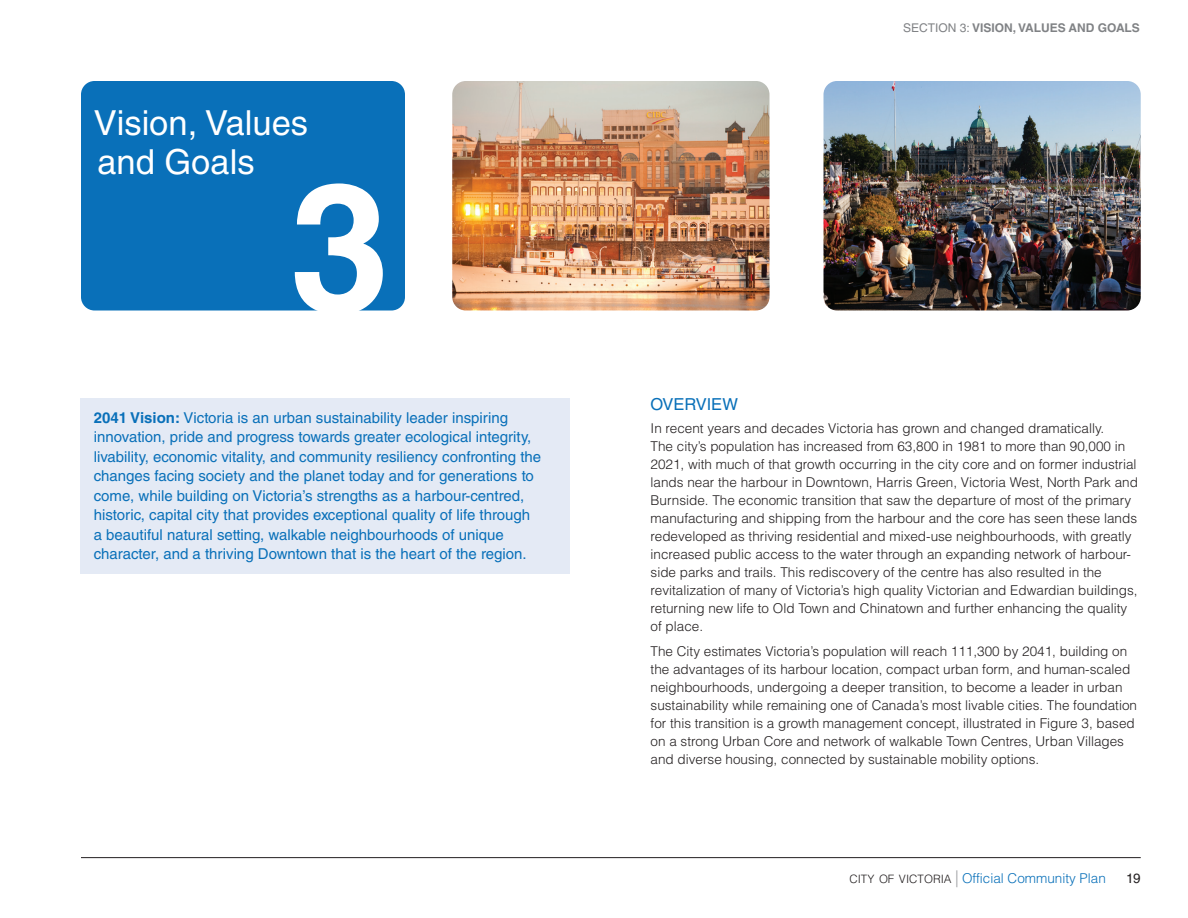
<style>
.page{position:relative;width:1188px;height:918px;background:#fff}
.page>*{position:absolute;margin:0;border:0;box-sizing:border-box;transform-origin:0 0}
.chpt_number{font:700 180px "Helvetica LT Std";color:#fff}
.ChapterHeaders{font:34.5px/39px "Helvetica LT Std";color:#fff}
.section_sub_head_roman{font:16.5px "Helvetica LT Std";color:#0970b9}
.body_text_blue_box{font:15px/19.5px "Helvetica LT Std";color:#0970b9}
.body_text_sp__0625{font:300 13.5px/18px "Helvetica LT Std";color:#231f20}
.t1{font:300 13.5px "Helvetica LT Std";color:#0970b9}
.t2{font:13.5px "Helvetica LT Std";color:#231f20}
.chpt_head_sm_L{font:700 12px "Helvetica LT Std";color:#808285}
.s1{font-weight:700}
.s2{font-weight:400}
.s3{font-size:11.55px;color:#231f20}
.s4{font-size:16.8px;color:#939598}
</style>
<div class="page">
<hr style="left:81px;top:857px;width:1060px;height:1px;background:#231f20">
<div style="left:80px;top:398px;width:490px;height:176px;background:#e4eaf5"></div>
<div style="left:81px;top:81px;width:324px;height:229px;background:#0970b9;border-radius:14px"></div>
<img style="left:452px;top:81px;width:318px;height:229px">
<img style="left:824px;top:81px;width:317px;height:229px">
<p class="ChapterHeaders" style="left:94px;top:103px;width:216px">Vision, Values and Goals</p>
<p class="chpt_number" style="left:290px;top:138px;width:102px">3</p>
<p class="body_text_blue_box" style="left:94px;top:407px;width:449px"><span class="s1">2041 Vision:</span> Victoria is an urban sustainability leader inspiring innovation, pride and progress towards greater ecological integrity, livability, economic vitality, and community resiliency confronting the changes facing society and the planet today and for generations to come, while building on Victoria’s strengths as a harbour-centred, historic, capital city that provides exceptional quality of life through a beautiful natural setting, walkable neighbourhoods of unique character, and a thriving Downtown that is the heart of the region.</p>
<p class="chpt_head_sm_L" style="left:903px;top:20px;width:238px"><span class="s2">SECTION 3:</span> VISION, VALUES AND GOALS</p>
<p class="section_sub_head_roman" style="left:651px;top:395px;width:89px">OVERVIEW</p>
<p class="body_text_sp__0625" style="left:651px;top:420px;width:489px">In recent years and decades Victoria has grown and changed dramatically.<br>The city’s population has increased from 63,800 in 1981 to more than 90,000 in 2021, with much of that growth occurring in the city core and on former industrial lands near the harbour in Downtown, Harris Green, Victoria West, North Park and Burnside. The economic transition that saw the departure of most of the primary manufacturing and shipping from the harbour and the core has seen these lands redeveloped as thriving residential and mixed-use neighbourhoods, with greatly increased public access to the water through an expanding network of harbour&shy;side parks and trails. This rediscovery of the centre has also resulted in the revitalization of many of Victoria’s high quality Victorian and Edwardian buildings, returning new life to Old Town and Chinatown and further enhancing the quality of place.</p>
<p class="body_text_sp__0625" style="left:651px;top:642px;width:488px">The City estimates Victoria’s population will reach 111,300 by 2041, building on the advantages of its harbour location, compact urban form, and human-scaled neighbourhoods, undergoing a deeper transition, to become a leader in urban sustainability while remaining one of Canada’s most livable cities. The foundation for this transition is a growth management concept, illustrated in Figure 3, based on a strong Urban Core and network of walkable Town Centres, Urban Villages and diverse housing, connected by sustainable mobility options.</p>
<p class="t1" style="left:849px;top:869px;width:258px"><span class="s3">CITY OF VICTORIA</span> <span class="s4">|</span> Official Community Plan</p>
<p class="t2" style="left:1126px;top:870px;width:16px">19</p>
</div>
